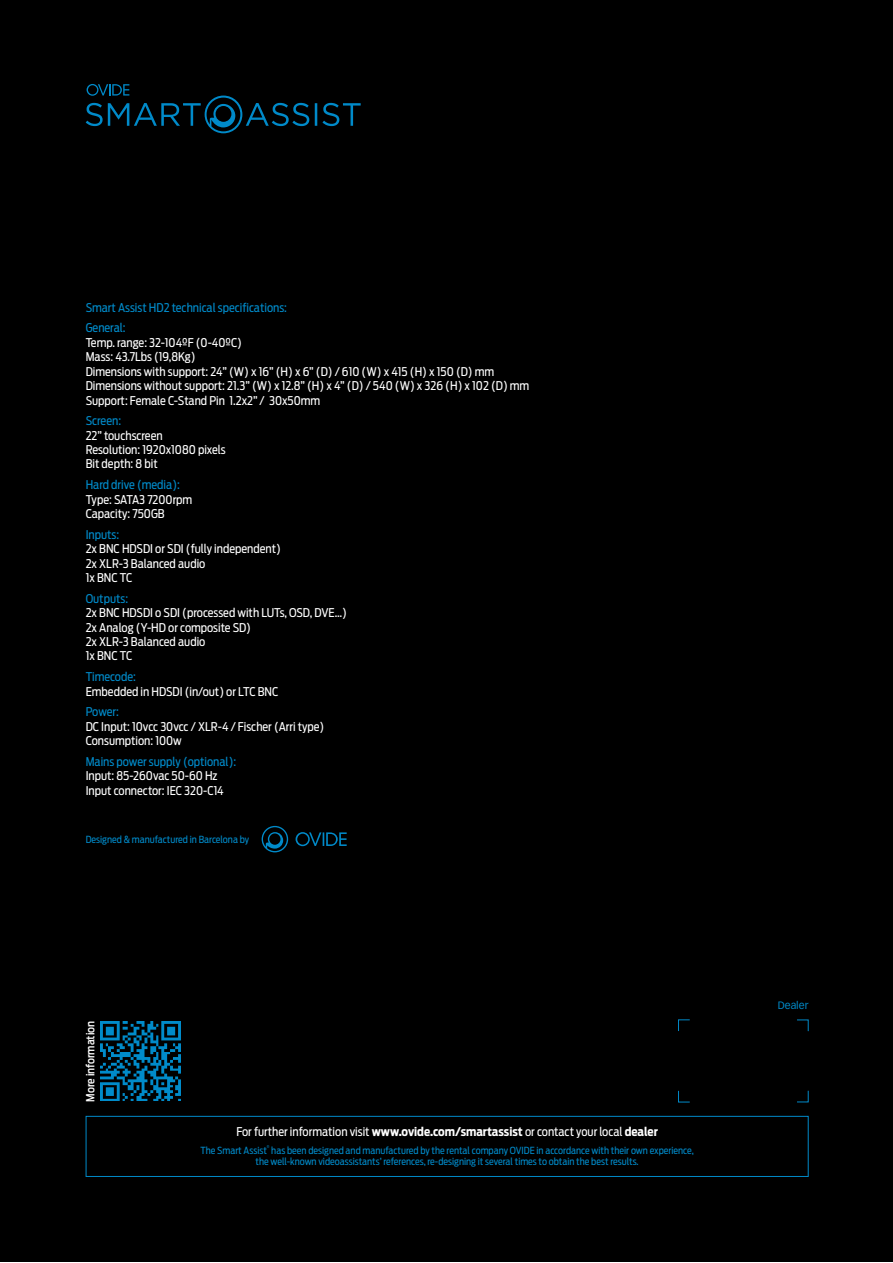
<style>
.page{position:relative;width:893px;height:1263px;background:#fff}
.page>*{position:absolute;margin:0;border:0;box-sizing:border-box;transform-origin:0 0}
.t1{font:12px/14.4px "Antenna Cond";color:#fff}
.t2{font:12px/20.9px "Antenna Cond";color:#008ac9}
.t3{font:500 11.25px "Antenna Cond";color:#fff}
.t4{font:10.5px "Vectora LH";color:#008ac9}
.t5{font:9.75px "Antenna Cond";color:#008ac9}
.t6{font:3.9px "Antenna Cond";color:#008ac9}
.s1{font-weight:700}
</style>
<div class="page">
<div style="left:1px;top:0;width:892px;height:1262px;background:#000"></div>
<svg style="left:678px;top:1019px;width:12px;height:12px"></svg>
<svg style="left:678px;top:1090px;width:12px;height:13px"></svg>
<svg style="left:797px;top:1019px;width:12px;height:13px"></svg>
<svg style="left:797px;top:1090px;width:12px;height:13px"></svg>
<svg style="left:86px;top:84px;width:275px;height:49px"></svg>
<img style="left:101px;top:1021px;width:79px;height:80px">
<div style="left:86px;top:1116px;width:723px;height:61px;border:1px solid #008ac9"></div>
<svg style="left:296px;top:832px;width:51px;height:14px"></svg>
<svg style="left:262px;top:826px;width:26px;height:26px"></svg>
<p class="t2" style="left:86px;top:297px;width:203px">Smart Assist HD2 technical specifications:<br>General:</p>
<p class="t1" style="left:86px;top:335px;width:445px">Temp. range: 32-104ºF (0-40ºC)<br>Mass: 43.7Lbs (19,8Kg)<br>Dimensions with support: 24” (W) x 16” (H) x 6” (D) / 610 (W) x 415 (H) x 150 (D) mm Dimensions without support: 21.3” (W) x 12.8” (H) x 4” (D) / 540 (W) x 326 (H) x 102 (D) mm Support: Female C-Stand Pin ⌀1.2x2” / ⌀30x50mm</p>
<p class="t2" style="left:86px;top:410px;width:37px">Screen:</p>
<p class="t1" style="left:86px;top:428px;width:141px">22” touchscreen<br>Resolution: 1920x1080 pixels<br>Bit depth: 8 bit</p>
<p class="t2" style="left:86px;top:474px;width:96px">Hard drive (media):</p>
<p class="t1" style="left:86px;top:492px;width:108px">Type: SATA3 7200rpm<br>Capacity: 750GB</p>
<p class="t2" style="left:86px;top:524px;width:35px">Inputs:</p>
<p class="t1" style="left:86px;top:542px;width:197px">2x BNC HDSDI or SDI (fully independent)<br>2x XLR-3 Balanced audio<br>1x BNC TC</p>
<p class="t2" style="left:86px;top:588px;width:44px">Outputs:</p>
<p class="t1" style="left:86px;top:606px;width:263px">2x BNC HDSDI o SDI (processed with LUTs, OSD, DVE…)<br>2x Analog (Y-HD or composite SD)<br>2x XLR-3 Balanced audio<br>1x BNC TC</p>
<p class="t2" style="left:86px;top:666px;width:52px">Timecode:</p>
<p class="t1" style="left:86px;top:684px;width:194px">Embedded in HDSDI (in/out) or LTC BNC</p>
<p class="t2" style="left:86px;top:702px;width:35px">Power:</p>
<p class="t1" style="left:86px;top:719px;width:240px">DC Input: 10vcc 30vcc / XLR-4 / Fischer (Arri type)<br>Consumption: 100w</p>
<p class="t2" style="left:86px;top:751px;width:152px">Mains power supply (optional):</p>
<p class="t1" style="left:86px;top:769px;width:140px">Input: 85-260vac 50-60 Hz<br>Input connector: IEC 320-C14</p>
<p class="t5" style="left:86px;top:834px;width:165px">Designed &amp; manufactured in Barcelona by</p>
<p class="t3" style="left:84px;top:1102px;width:82px;rotate:-90deg">More information</p>
<p class="t1" style="left:236px;top:1125px;width:423px">For further information visit <span class="s1">www.ovide.com/smartassist</span> or contact your local <span class="s1">dealer</span></p>
<p class="t5" style="left:201px;top:1144px;width:495px">The Smart Assist has been designed and manufactured by the rental company OVIDE in accordance with their own experience,</p>
<p class="t6" style="left:267px;top:1144px;width:4px">®</p>
<p class="t5" style="left:256px;top:1156px;width:385px">the well-known videoassistants’ references, re-designing it several times to obtain the best results.</p>
<p class="t4" style="left:778px;top:999px;width:32px">Dealer</p>
</div>
